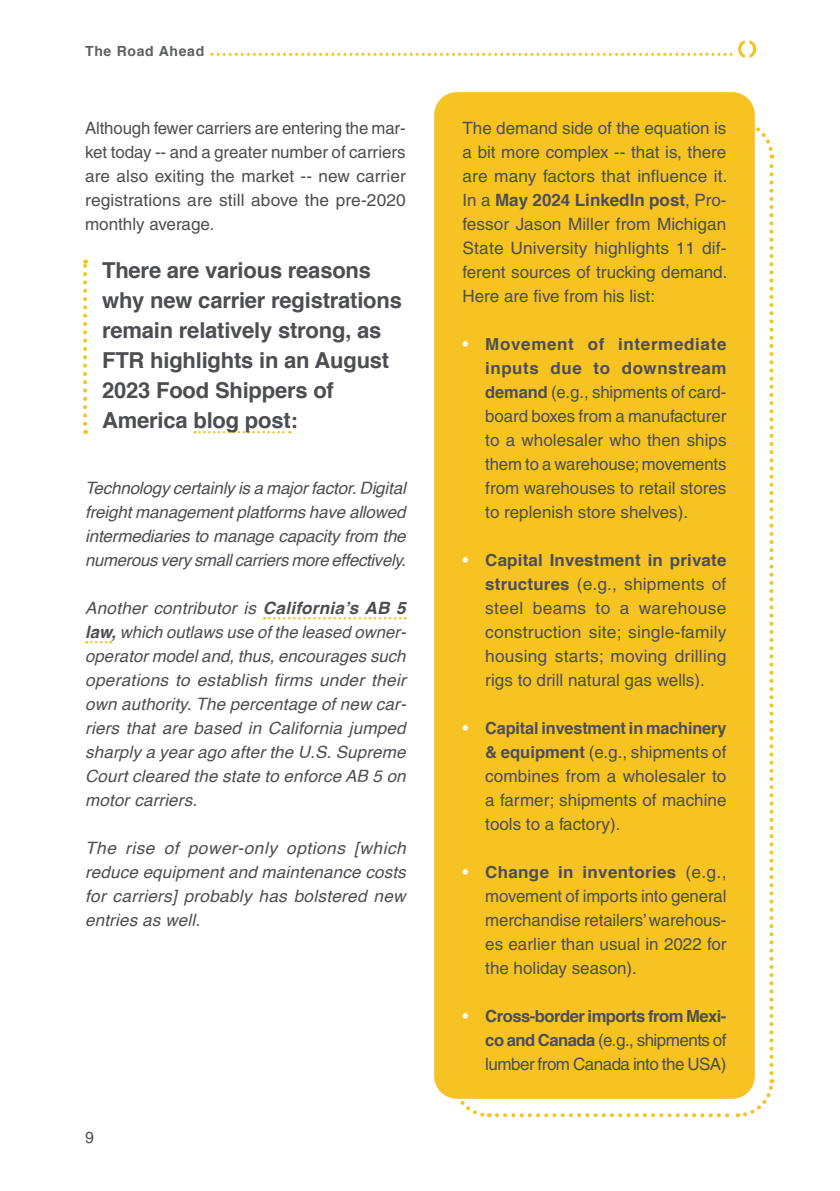
<style>
.page{position:relative;width:840px;height:1191px;background:#fff}
.page>*{position:absolute;margin:0;border:0;box-sizing:border-box;transform-origin:0 0}
.t1{font:700 22px/30px "Helvetica";letter-spacing:-.01em;color:#4d4e53}
.t2{font:17px/24px "Helvetica";color:#4d4e53;text-align:justify}
.t3{font:italic 17px/24px "Helvetica";letter-spacing:.01em;color:#4d4e53;text-align:justify}
.t4{font:17px/24px "Helvetica";letter-spacing:-.03em;color:#4d4e53}
.t5{font:700 16.6px "Helvetica";letter-spacing:.01em;color:#4d4e53}
.t6{font:700 16.6px/24px "Helvetica";letter-spacing:.04em;color:#4d4e53;text-align:right}
.t7{font:700 16.6px "Helvetica";letter-spacing:-.01em;color:#4d4e53}
.t8{font:700 16.6px "Helvetica";letter-spacing:-.03em;color:#4d4e53}
.t9{font:16px "Helvetica";color:#4d4e53}
.t10{font:700 14px "Helvetica";letter-spacing:.05em;color:#5f6064}
.s1{font-weight:700}
.s2{font-weight:400;font-size:17px;color:#fff}
.s3{font-weight:700;font-size:16.6px}
.s4{font-weight:400;font-size:17px}
</style>
<div class="page">
<svg style="left:496px;top:1079px;width:279px;height:39px"></svg>
<svg style="left:754px;top:118px;width:21px;height:955px"></svg>
<svg style="left:83px;top:260px;width:4px;height:164px"></svg>
<svg style="left:194px;top:431px;width:96px;height:2px"></svg>
<svg style="left:264px;top:617px;width:141px;height:2px"></svg>
<svg style="left:86px;top:641px;width:25px;height:2px"></svg>
<div style="left:434px;top:92px;width:320px;height:1006px;background:#f6c322;border-radius:23px"></div>
<svg style="left:210px;top:41px;width:545px;height:17px"></svg>
<p class="t10" style="left:85px;top:39px;width:121px">The Road Ahead</p>
<p class="t2" style="left:85px;top:116px;width:322px">Although fewer carriers are entering the mar&shy;ket today -- and a greater number of carriers are also exiting the market -- new carrier registrations are still above the pre-2020 monthly average.</p>
<p class="t1" style="left:102px;top:256px;width:301px">There are various reasons why new carrier registrations remain relatively strong, as<br>FTR highlights in an August<br>2023 Food Shippers of<br>America blog post:</p>
<p class="t3" style="left:85px;top:476px;width:322px">Technology certainly is a major factor. Digital freight management platforms have allowed intermediaries to manage capacity from the numerous very small carriers more effectively.</p>
<p class="t3" style="left:85px;top:596px;width:322px">Another contributor is <span class="s1">California’s AB 5 law,</span> which outlaws use of the leased owner&shy;operator model and, thus, encourages such operations to establish firms under their own authority. The percentage of new car&shy;riers that are based in California jumped sharply a year ago after the U.S. Supreme Court cleared the state to enforce AB 5 on motor carriers.</p>
<p class="t3" style="left:85px;top:836px;width:322px">The rise of power-only options [which reduce equipment and maintenance costs for carriers] probably has bolstered new entries as well.</p>
<p class="t9" style="left:85px;top:1127px;width:10px">9</p>
<p class="t2" style="left:462px;top:116px;width:266px">The demand side of the equation is a bit more complex -- that is, there are many factors that influence it.<br>In a <span class="s1">May 2024 LinkedIn post</span>, Pro&shy;fessor Jason Miller from Michigan State University highlights 11 dif&shy;ferent sources of trucking demand.<br>Here are five from his list:</p>
<p class="t6" style="left:462px;top:332px;width:265px"><span class="s2">•</span> Movement of intermediate inputs due to downstream</p>
<p class="t2" style="left:485px;top:380px;width:243px"><span class="s3">demand</span> (e.g., shipments of card&shy;board boxes from a manufacturer to a wholesaler who then ships them to a warehouse; movements from warehouses to retail stores to replenish store shelves).</p>
<p class="t5" style="left:462px;top:547px;width:265px"><span class="s2">•</span> Capital Investment in private</p>
<p class="t2" style="left:485px;top:572px;width:243px"><span class="s3">structures</span> (e.g., shipments of steel beams to a warehouse construction site; single-family housing starts; moving drilling rigs to drill natural gas wells).</p>
<p class="t7" style="left:462px;top:715px;width:265px"><span class="s2">•</span> Capital investment in machinery</p>
<p class="t2" style="left:485px;top:740px;width:242px"><span class="s3">&amp; equipment</span> (e.g., shipments of combines from a wholesaler to a farmer; shipments of machine tools to a factory).</p>
<p class="t5" style="left:462px;top:859px;width:265px"><span class="s2">•</span> Change in inventories <span class="s4">(e.g.,</span></p>
<p class="t2" style="left:485px;top:884px;width:242px">movement of imports into general merchandise retailers’ warehous&shy;es earlier than usual in 2022 for the holiday season).</p>
<p class="t8" style="left:462px;top:1003px;width:265px"><span class="s2">•</span> Cross-border imports from Mexi-</p>
<p class="t4" style="left:485px;top:1028px;width:242px"><span class="s3">co and Canada</span> (e.g., shipments of lumber from Canada into the USA)</p>
</div>
